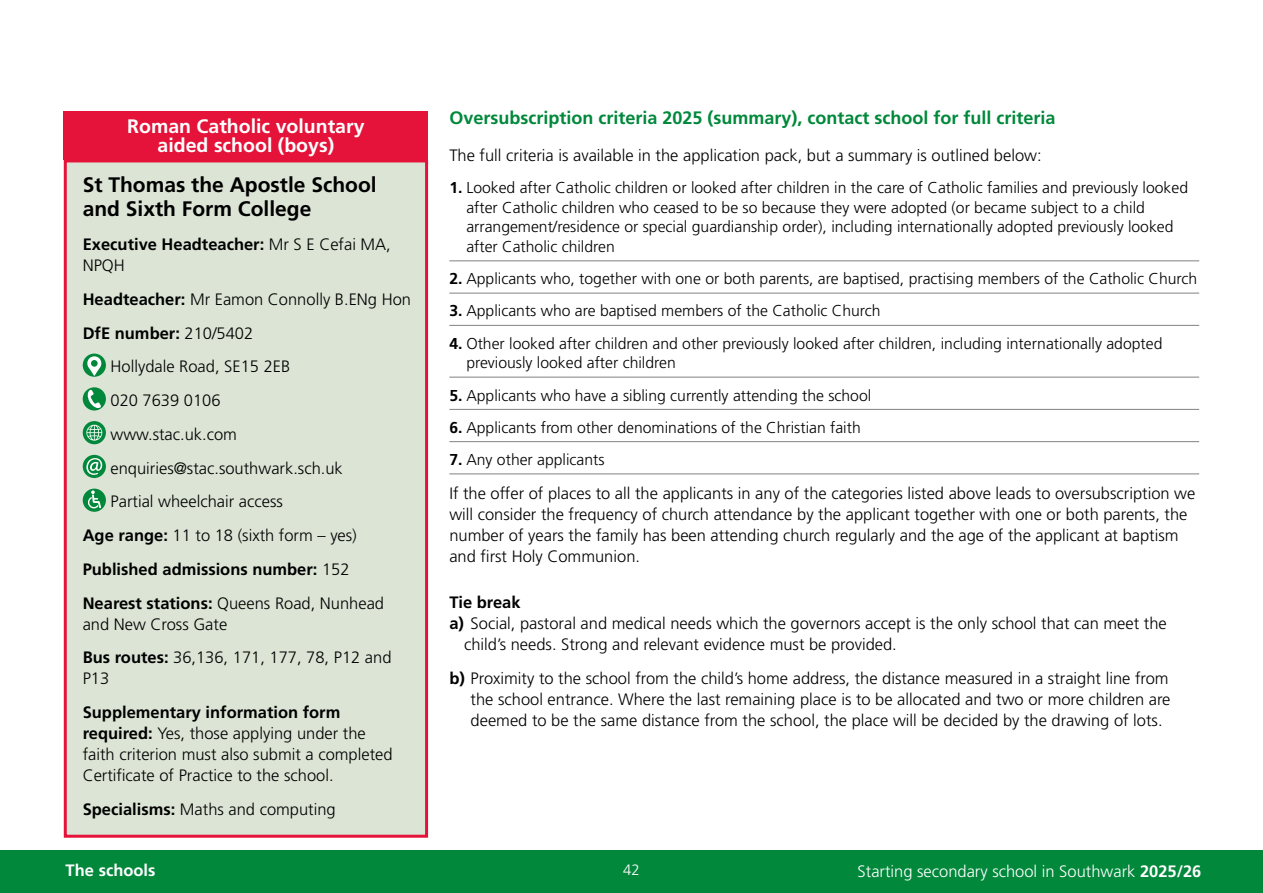
<style>
.page{position:relative;width:1263px;height:893px;background:#fff}
.page>*{position:absolute;margin:0;border:0;box-sizing:border-box;transform-origin:0 0}
.H2_-_THE_SCHOOLS_names{font:700 21px/24px "Frutiger LT Pro";color:#000}
.Body{font:700 19.5px/19.5px "Frutiger LT Pro";color:#fff;text-align:center}
.H3_-_Oversubcription{font:700 18px "Frutiger LT Pro";color:#01883b}
.Body-2{font:300 16.5px/21px "Frutiger LT Pro";color:#000}
.Body-3{font:700 16.5px/21px "Frutiger LT Pro";color:#000}
.t1{font:300 16.5px "Frutiger LT Pro";color:#fff}
.t2{font:700 16.5px "Frutiger LT Pro";color:#fff}
.t3{font:300 15.75px/19.5px "Frutiger LT Pro";color:#000}
.t4{font:300 15px "Frutiger LT Pro";color:#fff}
.s1{font-weight:300}
.s2{font-weight:700}
</style>
<div class="page">
<div style="left:0;top:850px;width:1263px;height:43px;background:#01883b"></div>
<div style="left:64px;top:111px;width:364px;height:48px;background:#e51339"></div>
<div style="left:64px;top:159px;width:364px;height:679px;background:#dbe4d5;border:3px solid #e51339"></div>
<div style="left:83px;top:354px;width:23px;height:23px;background:#01883b;border-radius:50%"></div>
<svg style="left:87px;top:356px;width:15px;height:20px"></svg>
<div style="left:83px;top:387px;width:23px;height:23px;background:#01883b;border-radius:50%"></div>
<svg style="left:87px;top:390px;width:14px;height:19px"></svg>
<svg style="left:83px;top:421px;width:23px;height:23px"></svg>
<svg style="left:86px;top:425px;width:16px;height:16px"></svg>
<svg style="left:83px;top:455px;width:23px;height:23px"></svg>
<svg style="left:86px;top:458px;width:16px;height:17px"></svg>
<div style="left:83px;top:489px;width:23px;height:23px;background:#01883b;border-radius:50%"></div>
<svg style="left:88px;top:490px;width:13px;height:18px"></svg>
<hr style="left:449px;top:260px;width:750px;height:1px;background:#808285">
<hr style="left:449px;top:293px;width:750px;height:1px;background:#808285">
<hr style="left:449px;top:325px;width:750px;height:1px;background:#808285">
<hr style="left:449px;top:377px;width:750px;height:1px;background:#808285">
<hr style="left:449px;top:409px;width:750px;height:1px;background:#808285">
<hr style="left:449px;top:441px;width:750px;height:1px;background:#808285">
<hr style="left:449px;top:473px;width:750px;height:1px;background:#808285">
<p class="Body" style="left:127px;top:116px;width:239px">Roman Catholic voluntary aided school (boys)</p>
<h2 class="H2_-_THE_SCHOOLS_names" style="left:83px;top:173px;width:296px">St Thomas the Apostle School and Sixth Form College</h2>
<p class="Body-3" style="left:83px;top:234px;width:310px">Executive Headteacher: <span class="s1">Mr S E Cefai MA,<br>NPQH</span></p>
<p class="Body-2" style="left:83px;top:289px;width:330px"><span class="s2">Headteacher:</span> Mr Eamon Connolly B.ENg Hon</p>
<p class="Body-3" style="left:83px;top:322px;width:172px">DfE number: <span class="s1">210/5402</span></p>
<p class="Body-2" style="left:110px;top:356px;width:181px">Hollydale Road, SE15 2EB</p>
<p class="Body-2" style="left:110px;top:390px;width:112px">020 7639 0106</p>
<p class="Body-2" style="left:110px;top:424px;width:128px">www.stac.uk.com</p>
<p class="Body-2" style="left:110px;top:457px;width:234px">enquiries@stac.southwark.sch.uk</p>
<p class="Body-2" style="left:110px;top:491px;width:174px">Partial wheelchair access</p>
<p class="Body-2" style="left:83px;top:525px;width:276px"><span class="s2">Age range:</span> 11 to 18 (sixth form – yes)</p>
<p class="Body-3" style="left:83px;top:559px;width:268px">Published admissions number: <span class="s1">152</span></p>
<p class="Body-2" style="left:83px;top:592px;width:303px"><span class="s2">Nearest stations:</span> Queens Road, Nunhead and New Cross Gate</p>
<p class="Body-2" style="left:83px;top:647px;width:310px"><span class="s2">Bus routes:</span> 36,136, 171, 177, 78, P12 and<br>P13</p>
<p class="Body-2" style="left:83px;top:702px;width:311px"><span class="s2">Supplementary information form required:</span> Yes, those applying under the faith criterion must also submit a completed Certificate of Practice to the school.</p>
<p class="Body-2" style="left:83px;top:799px;width:255px"><span class="s2">Specialisms:</span> Maths and computing</p>
<h3 class="H3_-_Oversubcription" style="left:449px;top:107px;width:608px">Oversubscription criteria 2025 (summary), contact school for full criteria</h3>
<p class="Body-2" style="left:449px;top:145px;width:594px">The full criteria is available in the application pack, but a summary is outlined below:</p>
<p class="t3" style="left:466px;top:178px;width:723px;text-indent:-17px"><span class="s2">1.</span> Looked after Catholic children or looked after children in the care of Catholic families and previously looked after Catholic children who ceased to be so because they were adopted (or became subject to a child arrangement/residence or special guardianship order), including internationally adopted previously looked after Catholic children</p>
<p class="t3" style="left:449px;top:269px;width:749px"><span class="s2">2.</span> Applicants who, together with one or both parents, are baptised, practising members of the Catholic Church</p>
<p class="t3" style="left:449px;top:301px;width:433px"><span class="s2">3.</span> Applicants who are baptised members of the Catholic Church</p>
<p class="t3" style="left:466px;top:334px;width:698px;text-indent:-17px"><span class="s2">4.</span> Other looked after children and other previously looked after children, including internationally adopted previously looked after children</p>
<p class="t3" style="left:449px;top:385px;width:423px"><span class="s2">5.</span> Applicants who have a sibling currently attending the school</p>
<p class="t3" style="left:449px;top:418px;width:413px"><span class="s2">6.</span> Applicants from other denominations of the Christian faith</p>
<p class="t3" style="left:449px;top:450px;width:157px"><span class="s2">7.</span> Any other applicants</p>
<p class="Body-2" style="left:449px;top:483px;width:747px">If the offer of places to all the applicants in any of the categories listed above leads to oversubscription we will consider the frequency of church attendance by the applicant together with one or both parents, the number of years the family has been attending church regularly and the age of the applicant at baptism and first Holy Communion.</p>
<p class="Body-3" style="left:449px;top:592px;width:73px">Tie break</p>
<p class="Body-2" style="left:449px;top:613px;width:719px"><span class="s2">a)</span> Social, pastoral and medical needs which the governors accept is the only school that can meet the</p>
<p class="Body-2" style="left:464px;top:634px;width:434px">child’s needs. Strong and relevant evidence must be provided.</p>
<p class="Body-2" style="left:471px;top:668px;width:701px;text-align:justify;text-indent:-21px"><span class="s2">b)</span> Proximity to the school from the child’s home address, the distance measured in a straight line from the school entrance. Where the last remaining place is to be allocated and two or more children are deemed to be the same distance from the school, the place will be decided by the drawing of lots.</p>
<p class="t2" style="left:66px;top:860px;width:91px">The schools</p>
<p class="t4" style="left:623px;top:861px;width:18px">42</p>
<p class="t1" style="left:857px;top:862px;width:345px">Starting secondary school in Southwark <span class="s2">2025/26</span></p>
</div>
